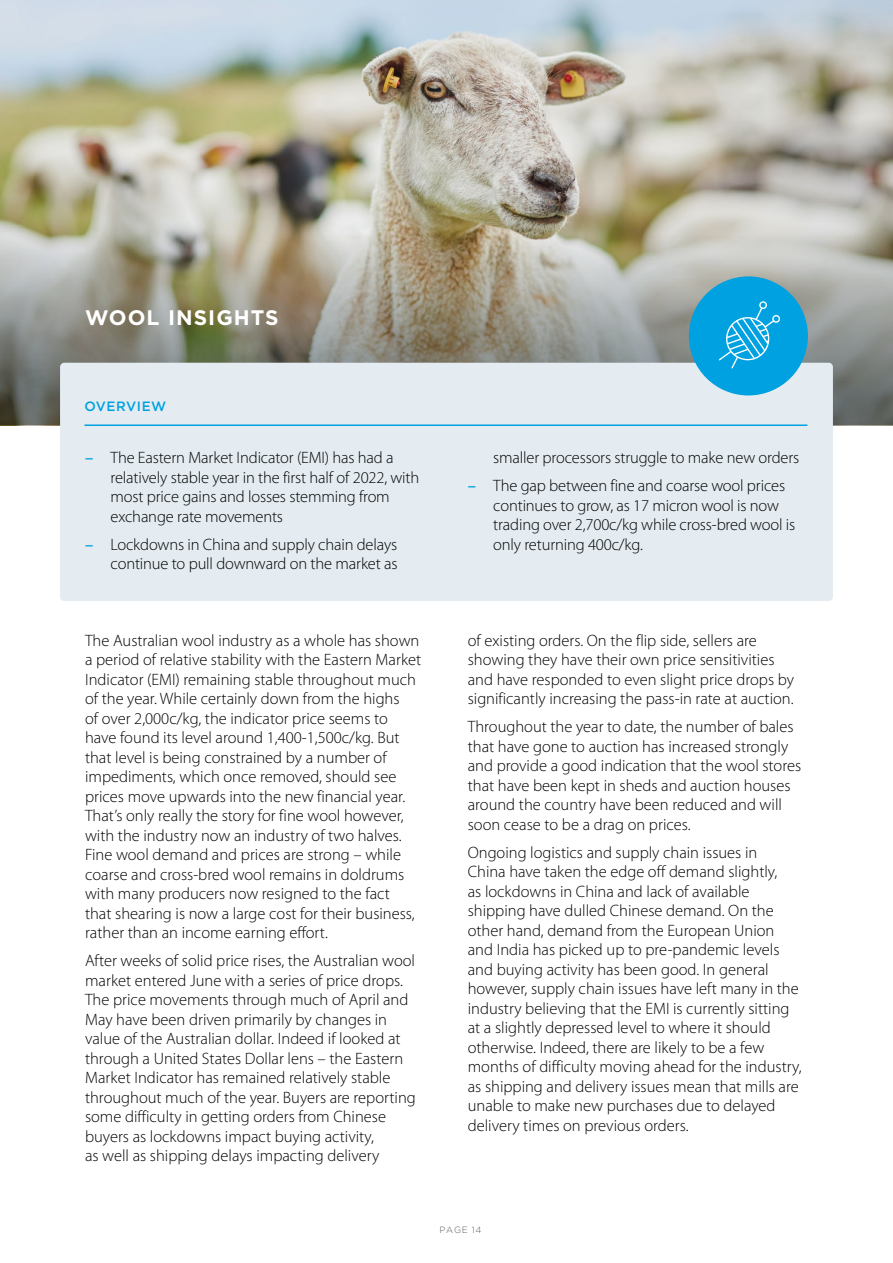
<style>
.page{position:relative;width:893px;height:1263px;background:#fff}
.page>*{position:absolute;margin:0;border:0;box-sizing:border-box;transform-origin:0 0}
.t1{font:700 21px "Gotham";letter-spacing:.05em;color:#fff}
.t2{font:300 16.5px/19.5px "Myriad Pro";color:#000}
.t3{font:500 13.5px "Gotham";letter-spacing:.04em;color:#00a1e0}
.t4{font:300 9px "Gotham";letter-spacing:.085em;color:#58595b}
.s1{font-weight:600;color:#00a1e0}
</style>
<div class="page">
<img style="left:0;top:0;width:893px;height:164px">
<img style="left:0;top:164px;width:893px;height:261px">
<div style="left:60px;top:363px;width:773px;height:238px;background:#e4ecf1;border-radius:4px"></div>
<hr style="left:85px;top:424px;width:722px;height:2px;background:#00a1e0">
<div style="left:689px;top:276px;width:119px;height:119px;background:#00a1e0;border-radius:50%"></div>
<svg style="left:719px;top:301px;width:61px;height:67px"></svg>
<p class="t1" style="left:85px;top:305px;width:195px">WOOL INSIGHTS</p>
<p class="t3" style="left:85px;top:399px;width:83px">OVERVIEW</p>
<p class="t2" style="left:111px;top:448px;width:310px;text-indent:-26px"><span class="s1">–</span> The Eastern Market Indicator (EMI) has had a relatively stable year in the first half of 2022, with most price gains and losses stemming from exchange rate movements</p>
<p class="t2" style="left:85px;top:534px;width:314px;text-align:right"><span class="s1">–</span> Lockdowns in China and supply chain delays continue to pull downward on the market as</p>
<p class="t2" style="left:85px;top:630px;width:338px">The Australian wool industry as a whole has shown a period of relative stability with the Eastern Market Indicator (EMI) remaining stable throughout much of the year. While certainly down from the highs<br>of over 2,000c/kg, the indicator price seems to have found its level around 1,400-1,500c/kg. But that level is being constrained by a number of impediments, which once removed, should see prices move upwards into the new financial year.<br>That’s only really the story for fine wool however, with the industry now an industry of two halves.<br>Fine wool demand and prices are strong – while coarse and cross-bred wool remains in doldrums with many producers now resigned to the fact<br>that shearing is now a large cost for their business, rather than an income earning effort.</p>
<p class="t2" style="left:85px;top:951px;width:332px">After weeks of solid price rises, the Australian wool market entered June with a series of price drops.<br>The price movements through much of April and May have been driven primarily by changes in value of the Australian dollar. Indeed if looked at through a United States Dollar lens – the Eastern Market Indicator has remained relatively stable throughout much of the year. Buyers are reporting some difficulty in getting orders from Chinese buyers as lockdowns impact buying activity,<br>as well as shipping delays impacting delivery</p>
<p class="t2" style="left:493px;top:448px;width:307px">smaller processors struggle to make new orders</p>
<p class="t2" style="left:493px;top:476px;width:304px;text-indent:-26px"><span class="s1">–</span> The gap between fine and coarse wool prices continues to grow, as 17 micron wool is now trading over 2,700c/kg while cross-bred wool is only returning 400c/kg.</p>
<p class="t2" style="left:468px;top:630px;width:328px">of existing orders. On the flip side, sellers are showing they have their own price sensitivities and have responded to even slight price drops by significantly increasing the pass-in rate at auction.</p>
<p class="t2" style="left:468px;top:717px;width:335px">Throughout the year to date, the number of bales that have gone to auction has increased strongly and provide a good indication that the wool stores that have been kept in sheds and auction houses around the country have been reduced and will soon cease to be a drag on prices.</p>
<p class="t2" style="left:468px;top:842px;width:335px">Ongoing logistics and supply chain issues in<br>China have taken the edge off demand slightly,<br>as lockdowns in China and lack of available shipping have dulled Chinese demand. On the other hand, demand from the European Union and India has picked up to pre-pandemic levels and buying activity has been good. In general however, supply chain issues have left many in the industry believing that the EMI is currently sitting at a slightly depressed level to where it should otherwise. Indeed, there are likely to be a few months of difficulty moving ahead for the industry, as shipping and delivery issues mean that mills are unable to make new purchases due to delayed delivery times on previous orders.</p>
<p class="t4" style="left:439px;top:1225px;width:44px">PAGE 14</p>
</div>
